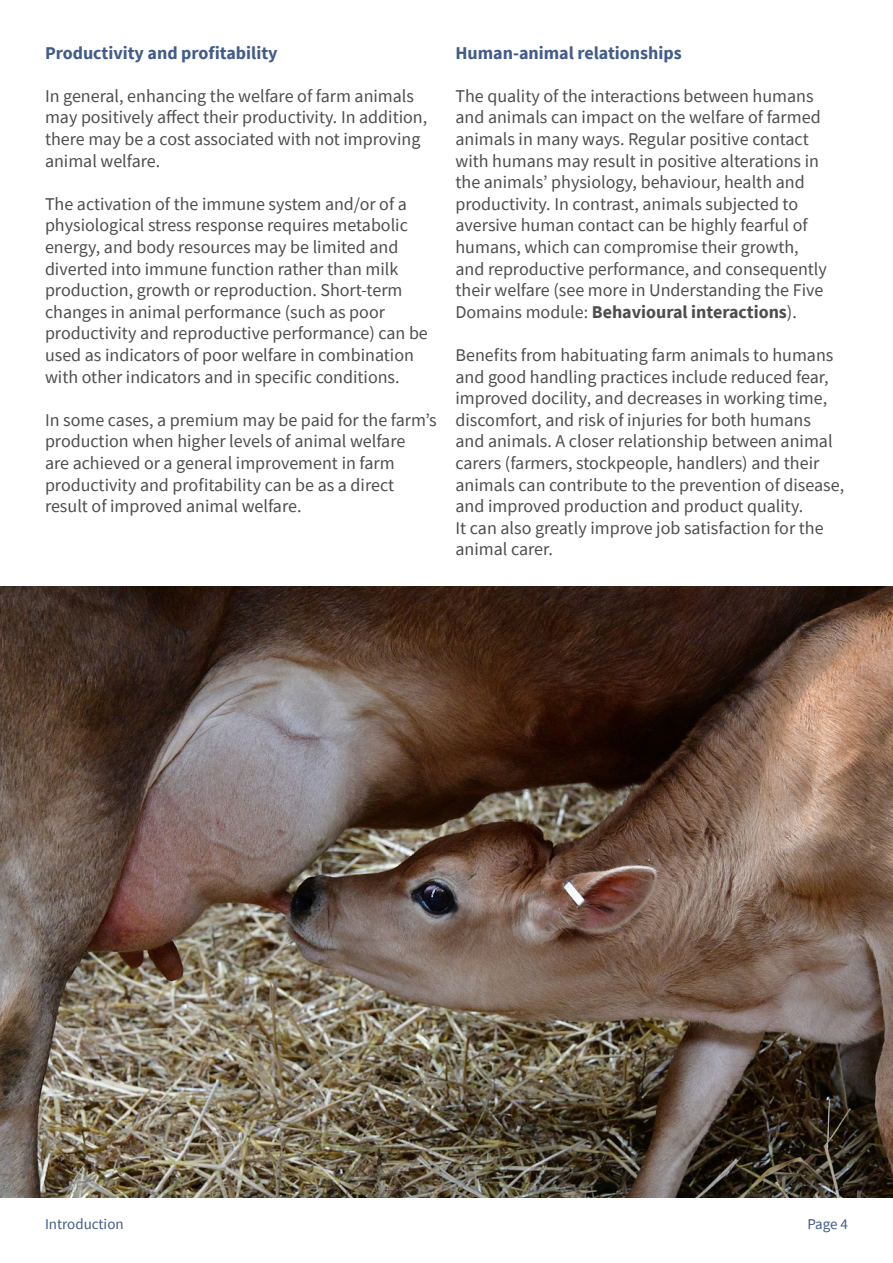
<style>
.page{position:relative;width:893px;height:1263px;background:#fff}
.page>*{position:absolute;margin:0;border:0;box-sizing:border-box;transform-origin:0 0}
.t1{font:18px/21.6px "Source Sans Pro";color:#4d4d4d}
.t2{font:700 18px "Source Sans Pro";color:#425b89}
.t3{font:15px "Source Sans Pro";color:#425b89}
.s1{font-weight:700}
</style>
<div class="page">
<img style="left:0;top:587px;width:893px;height:610px">
<p class="t2" style="left:45px;top:40px;width:234px">Productivity and profitability</p>
<p class="t1" style="left:45px;top:85px;width:384px">In general, enhancing the welfare of farm animals may positively affect their productivity. In addition, there may be a cost associated with not improving animal welfare.</p>
<p class="t1" style="left:45px;top:193px;width:384px">The activation of the immune system and/or of a physiological stress response requires metabolic energy, and body resources may be limited and diverted into immune function rather than milk production, growth or reproduction. Short-term changes in animal performance (such as poor productivity and reproductive performance) can be used as indicators of poor welfare in combination with other indicators and in specific conditions.</p>
<p class="t1" style="left:45px;top:409px;width:393px">In some cases, a premium may be paid for the farm’s production when higher levels of animal welfare<br>are achieved or a general improvement in farm productivity and profitability can be as a direct result of improved animal welfare.</p>
<p class="t2" style="left:455px;top:40px;width:228px">Human-animal relationships</p>
<p class="t1" style="left:455px;top:85px;width:373px">The quality of the interactions between humans and animals can impact on the welfare of farmed animals in many ways. Regular positive contact with humans may result in positive alterations in the animals’ physiology, behaviour, health and productivity. In contrast, animals subjected to aversive human contact can be highly fearful of humans, which can compromise their growth, and reproductive performance, and consequently their welfare (see more in Understanding the Five Domains module: <span class="s1">Behavioural interactions</span>).</p>
<p class="t1" style="left:455px;top:344px;width:390px">Benefits from habituating farm animals to humans and good handling practices include reduced fear, improved docility, and decreases in working time, discomfort, and risk of injuries for both humans and animals. A closer relationship between animal carers (farmers, stockpeople, handlers) and their animals can contribute to the prevention of disease, and improved production and product quality.<br>It can also greatly improve job satisfaction for the animal carer.</p>
<p class="t3" style="left:45px;top:1215px;width:80px">Introduction</p>
<p class="t3" style="left:807px;top:1215px;width:42px">Page 4</p>
</div>
